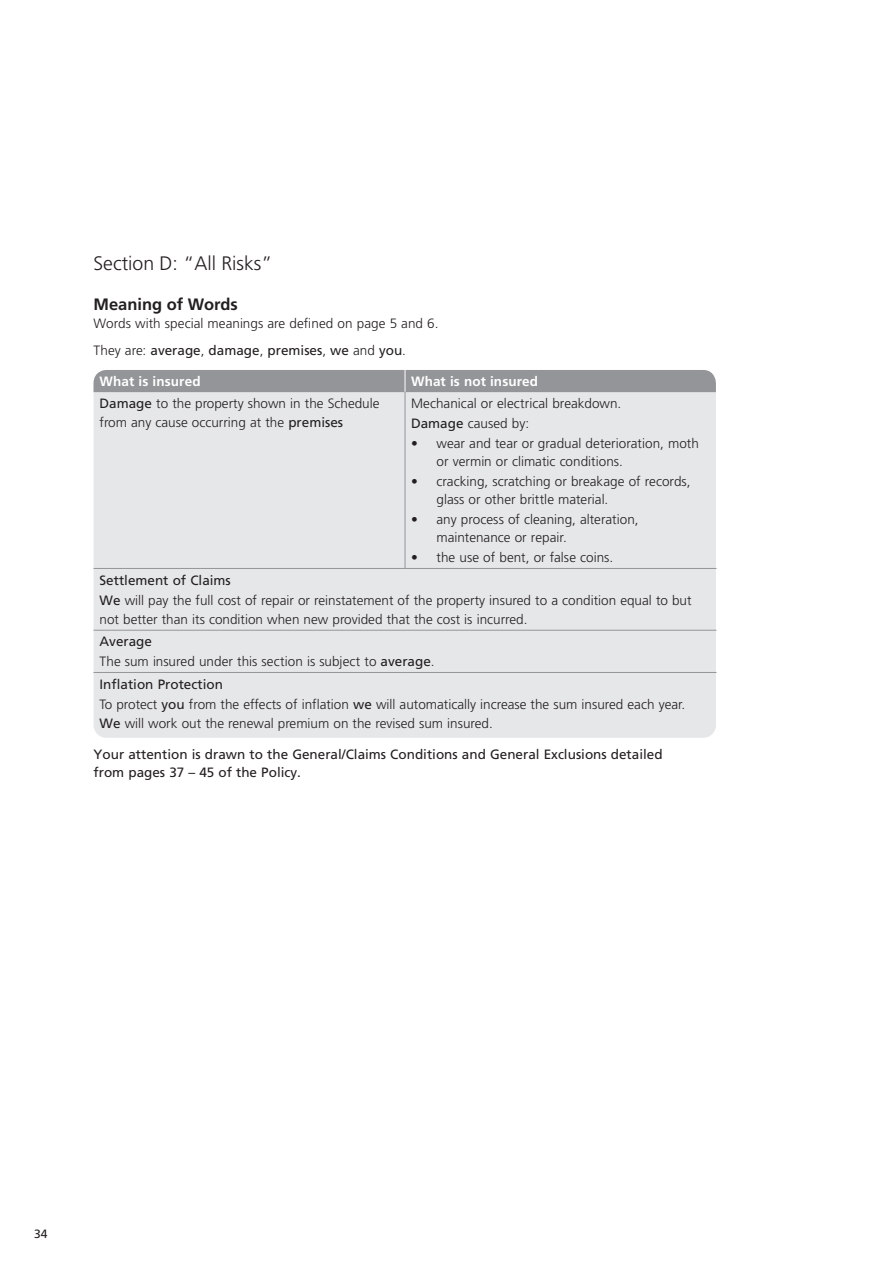
<style>
.page{position:relative;width:893px;height:1263px;background:#fff}
.page>*{position:absolute;margin:0;border:0;box-sizing:border-box;transform-origin:0 0}
.t1{font:300 19.5px "Frutiger LT Std";color:#231f20}
.t2{font:700 16.5px "Frutiger LT Std";color:#231f20}
.t3{font:300 13.5px/18px "Frutiger LT Std";color:#231f20}
.t4{font:13.5px/18px "Frutiger LT Std";color:#231f20}
.t5{font:700 13.5px "Frutiger LT Std";letter-spacing:.005em;color:#fff}
.t6{font:12px "Frutiger LT Std";color:#231f20}
.s1{font-weight:400}
</style>
<div class="page">
<div style="left:94px;top:370px;width:622px;height:368px;background:#e6e7e9;border-radius:13px"></div>
<hr style="left:405px;top:392px;width:1px;height:176px;background:#939598">
<hr style="left:94px;top:568px;width:311px;height:1px;background:#939598">
<hr style="left:405px;top:568px;width:311px;height:1px;background:#939598">
<hr style="left:94px;top:630px;width:311px;height:1px;background:#939598">
<hr style="left:405px;top:630px;width:311px;height:1px;background:#939598">
<hr style="left:94px;top:672px;width:311px;height:1px;background:#939598">
<hr style="left:405px;top:672px;width:311px;height:1px;background:#939598">
<div style="left:94px;top:370px;width:622px;height:22px;background:#939598"></div>
<h1 class="t1" style="left:94px;top:252px;width:180px">Section D: “All Risks”</h1>
<p class="t2" style="left:94px;top:294px;width:146px">Meaning of Words</p>
<p class="t3" style="left:94px;top:310px;width:346px;line-height:27px">Words with special meanings are defined on page 5 and 6.<br>They are: <span class="s1">average</span>, <span class="s1">damage</span>, <span class="s1">premises</span>, <span class="s1">we</span> and <span class="s1">you</span>.</p>
<p class="t5" style="left:100px;top:373px;width:103px">What is insured</p>
<p class="t5" style="left:411px;top:373px;width:129px">What is not insured</p>
<p class="t3" style="left:100px;top:394px;width:281px;line-height:18.8px"><span class="s1">Damage</span> to the property shown in the Schedule from any cause occurring at the <span class="s1">premises</span></p>
<p class="t3" style="left:411px;top:393px;width:212px;line-height:20.1px">Mechanical or electrical breakdown.<br><span class="s1">Damage</span> caused by:</p>
<p class="t3" style="left:437px;top:435px;width:264px;text-indent:-26px">• wear and tear or gradual deterioration, moth or vermin or climatic conditions.</p>
<p class="t3" style="left:437px;top:473px;width:256px;text-indent:-26px">• cracking, scratching or breakage of records, glass or other brittle material.</p>
<p class="t3" style="left:437px;top:511px;width:203px;text-indent:-26px">• any process of cleaning, alteration, maintenance or repair.</p>
<p class="t3" style="left:411px;top:549px;width:204px">• the use of bent, or false coins.</p>
<p class="t3" style="left:100px;top:570px;width:594px;line-height:20.9px"><span class="s1">Settlement of Claims<br>We</span> will pay the full cost of repair or reinstatement of the property insured to a condition equal to but</p>
<p class="t3" style="left:100px;top:611px;width:429px">not better than its condition when new provided that the cost is incurred.</p>
<p class="t3" style="left:100px;top:632px;width:337px;line-height:20.1px"><span class="s1">Average<br></span>The sum insured under this section is subject to <span class="s1">average</span>.</p>
<p class="t3" style="left:100px;top:674px;width:587px;line-height:20.9px"><span class="s1">Inflation Protection<br></span>To protect <span class="s1">you</span> from the effects of inflation <span class="s1">we</span> will automatically increase the sum insured each year.</p>
<p class="t3" style="left:100px;top:715px;width:395px"><span class="s1">We</span> will work out the renewal premium on the revised sum insured.</p>
<p class="t4" style="left:94px;top:746px;width:571px">Your attention is drawn to the General/Claims Conditions and General Exclusions detailed from pages 37 – 45 of the Policy.</p>
<p class="t6" style="left:34px;top:1227px;width:15px">34</p>
</div>
